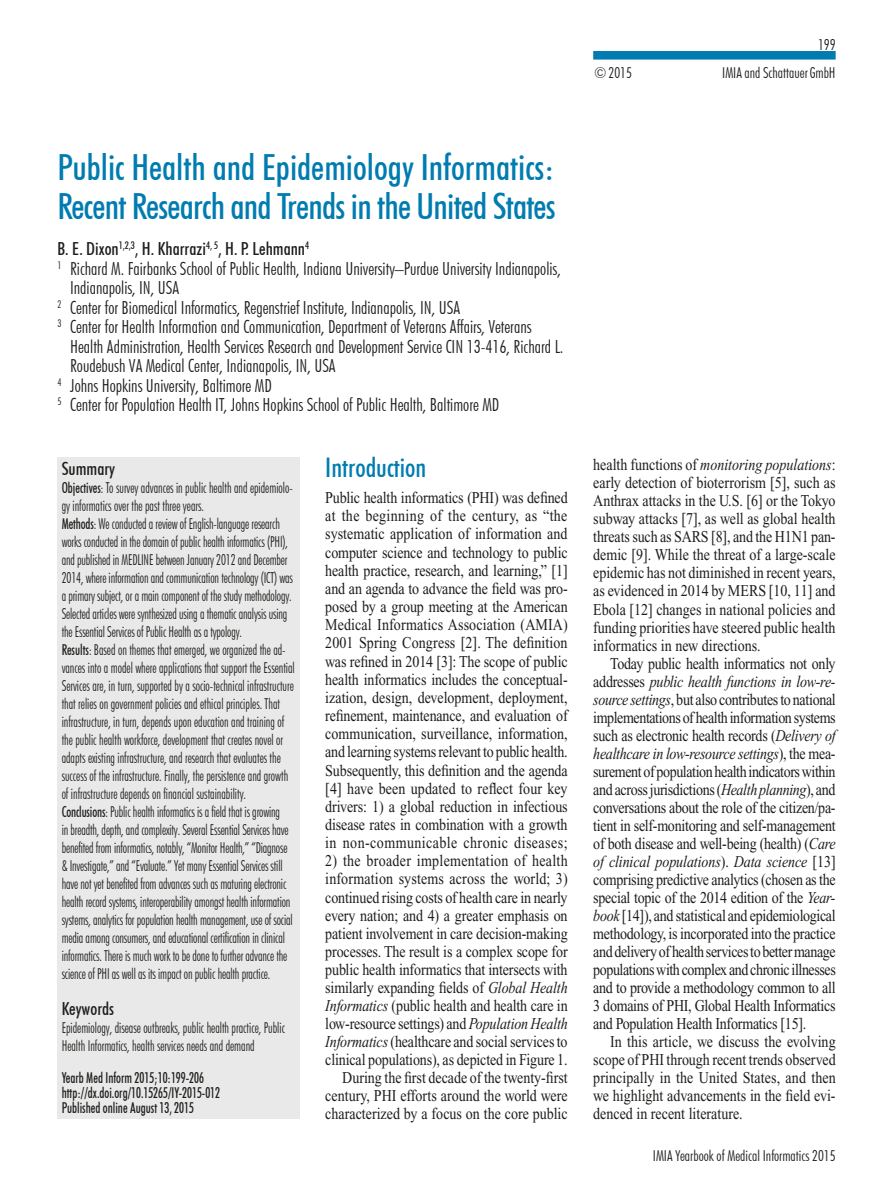
<style>
.page{position:relative;width:893px;height:1191px;background:#fff}
.page>*{position:absolute;margin:0;border:0;box-sizing:border-box;transform-origin:0 0}
.t1{font:500 condensed 36px/39px "Futura BT";letter-spacing:-.02em;color:#007cb0}
.t2{font:500 condensed 27px "Futura BT";color:#007cb0}
.t3{font:300 condensed 18px "Futura BT";color:#1d1d1b}
.t4{font:500 condensed 18px "Futura BT";color:#1d1d1b}
.t5{font:16.5px/18px "Times";letter-spacing:-.01em;color:#1d1d1b;text-align:justify;scale:.85 1}
.t6{font:300 condensed 15px/18px "Futura BT";letter-spacing:-.01em;color:#1d1d1b;scale:.85 1}
.t7{font:500 condensed 15px/15px "Futura BT";color:#1d1d1b;scale:.85 1}
.t8{font:300 condensed 15px "Futura BT";letter-spacing:-.01em;color:#1d1d1b}
.s1{font-weight:500}
.s2{font-style:italic}
</style>
<div class="page">
<div style="left:593px;top:51px;width:243px;height:9px;background:#007cb0"></div>
<div style="left:57px;top:457px;width:243px;height:661px;background:#e9e9e9"></div>
<p class="t8" style="left:818px;top:35px;width:19px">199</p>
<p class="t8" style="left:594px;top:63px;width:39px">©2015</p>
<p class="t8" style="left:722px;top:63px;width:115px">IMIA and SchattauerGmbH</p>
<h1 class="t1" style="left:57px;top:148px;width:500px">Public Health and Epidemiology Informatics:<br>Recent Research and Trends in the United States</h1>
<p class="t4" style="left:57px;top:238px;width:253px">B. E. Dixon<sup>1,2,3</sup>, H. Kharrazi<sup>4,</sup> <sup>5</sup>, H. P. Lehmann<sup>4</sup></p>
<p class="t3" style="left:57px;top:257px;width:505px"><sup>1</sup> Richard M. Fairbanks School of Public Health, Indiana University–Purdue University Indianapolis,</p>
<p class="t3" style="left:70px;top:277px;width:110px">Indianapolis, IN, USA</p>
<p class="t3" style="left:57px;top:296px;width:404px"><sup>2</sup> Center for Biomedical Informatics, Regenstrief Institute, Indianapolis, IN, USA</p>
<p class="t3" style="left:57px;top:316px;width:476px"><sup>3</sup> Center for Health Information and Communication, Department of Veterans Affairs, Veterans</p>
<p class="t3" style="left:70px;top:335px;width:495px">Health Administration, Health Services Research and Development Service CIN 13-416, Richard L.</p>
<p class="t3" style="left:70px;top:355px;width:267px">Roudebush VA Medical Center, Indianapolis, IN, USA</p>
<p class="t3" style="left:57px;top:374px;width:216px"><sup>4</sup> Johns Hopkins University, Baltimore MD</p>
<p class="t3" style="left:57px;top:394px;width:443px"><sup>5</sup> Center for Population Health IT, Johns Hopkins School of Public Health, Baltimore MD</p>
<p class="t4" style="left:62px;top:458px;width:55px">Summary</p>
<p class="t6" style="left:62px;top:479px;width:276px"><span class="s1">Objectives</span>: To survey advances in public health and epidemiolo&shy;gy informatics over the past three years.<br><span class="s1">Methods</span>: We conducted a review of English-language research works conducted in the domain of public health informatics (PHI), and published in MEDLINE between January 2012 and December 2014, where information and communication technology (ICT) was a primary subject, or a main component of the study methodology.<br>Selected articles were synthesized using a thematic analysis using the Essential Services of Public Health as a typology.<br><span class="s1">Results</span>: Based on themes that emerged, we organized the ad&shy;vances into a model where applications that support the Essential Services are, in turn, supported by a socio-technical infrastructure that relies on government policies and ethical principles. That infrastructure, in turn, depends upon education and training of the public health workforce, development that creates novel or adapts existing infrastructure, and research that evaluates the success of the infrastructure. Finally, the persistence and growth of infrastructure depends on financial sustainability.<br><span class="s1">Conclusions</span>: Public health informatics is a field that is growing<br>in breadth, depth, and complexity. Several Essential Services have benefited from informatics, notably, “Monitor Health,” “Diagnose &amp; Investigate,” and “Evaluate.” Yet many Essential Services still have not yet benefited from advances such as maturing electronic health record systems, interoperability amongst health information systems, analytics for population health management, use of social media among consumers, and educational certification in clinical informatics. There is much work to be done to further advance the science of PHI as well as its impact on public health practice.</p>
<p class="t4" style="left:62px;top:998px;width:54px">Keywords</p>
<p class="t6" style="left:62px;top:1019px;width:264px">Epidemiology, disease outbreaks, public health practice, Public<br>Health Informatics, health services needs and demand</p>
<p class="t7" style="left:62px;top:1070px;width:188px">Yearb Med Inform 2015;10:199-206 http://dx.doi.org/10.15265/IY-2015-012<br>Published online August 13, 2015</p>
<h2 class="t2" style="left:325px;top:451px;width:103px">Introduction</h2>
<p class="t5" style="left:325px;top:489px;width:287px">Public health informatics (PHI) was defined at the beginning of the century, as “the systematic application of information and computer science and technology to public health practice, research, and learning,” [1] and an agenda to advance the field was pro&shy;posed by a group meeting at the American Medical Informatics Association (AMIA)<br>2001 Spring Congress [2]. The definition was refined in 2014 [3]: The scope of public health informatics includes the conceptual&shy;ization, design, development, deployment, refinement, maintenance, and evaluation of communication, surveillance, information, and learning systems relevant to public health.<br>Subsequently, this definition and the agenda [4] have been updated to reflect four key drivers: 1) a global reduction in infectious disease rates in combination with a growth in non-communicable chronic diseases;</p>
<p class="t5" style="left:325px;top:852px;width:287px;text-align:right">2) the broader implementation of health information systems across the world; 3) continued rising costs of health care in nearly every nation; and 4) a greater emphasis on patient involvement in care decision-making processes. The result is a complex scope for public health informatics that intersects with similarly expanding fields of <span class="s2">Global Health Informatics</span> (public health and health care in low-resource settings) and <span class="s2">Population Health Informatics</span> (healthcare and social services to clinical populations), as depicted in Figure 1.<br>During the first decade of the twenty-first century, PHI efforts around the world were characterized by a focus on the core public</p>
<p class="t5" style="left:593px;top:456px;width:287px">health functions of <span class="s2">monitoring populations</span>: early detection of bioterrorism [5], such as Anthrax attacks in the U.S. [6] or the Tokyo subway attacks [7], as well as global health threats such as SARS [8], and the H1N1 pan&shy;demic [9]. While the threat of a large-scale epidemic has not diminished in recent years, as evidenced in 2014 by MERS [10, 11] and Ebola [12] changes in national policies and funding priorities have steered public health informatics in new directions.</p>
<p class="t5" style="left:593px;top:654px;width:287px;text-indent:17px">Today public health informatics not only addresses <span class="s2">public health functions in low-re&shy;source settings</span>, but also contributes to national implementations of health information systems such as electronic health records (<span class="s2">Delivery of healthcare in low-resource settings</span>), the mea&shy;surement of population health indicators within and across jurisdictions (<span class="s2">Health planning</span>), and conversations about the role of the citizen/pa&shy;tient in self-monitoring and self-management of both disease and well-being (health) (<span class="s2">Care of clinical populations</span>). <span class="s2">Data science</span> [13] comprising predictive analytics (chosen as the special topic of the 2014 edition of the <span class="s2">Year&shy;book</span> [14]), and statistical and epidemiological methodology, is incorporated into the practice and delivery of health services to better manage populations with complex and chronic illnesses and to provide a methodology common to all 3 domains of PHI, Global Health Informatics and Population Health Informatics [15].</p>
<p class="t5" style="left:593px;top:1032px;width:287px;text-indent:17px">In this article, we discuss the evolving scope of PHI through recent trends observed principally in the United States, and then we highlight advancements in the field evi&shy;denced in recent literature.</p>
<p class="t8" style="left:653px;top:1146px;width:184px">IMIA Yearbook of Medical Informatics 2015</p>
</div>
